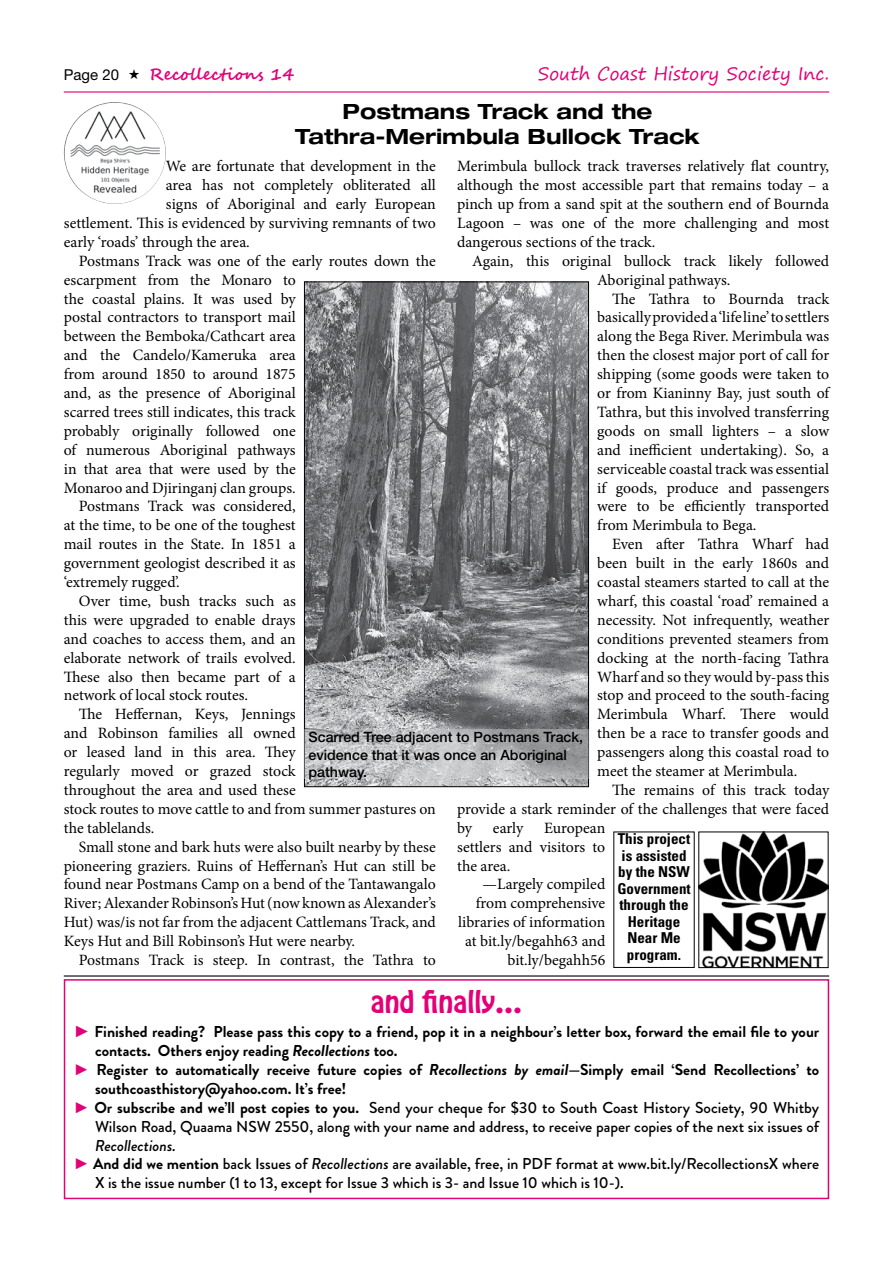
<style>
.page{position:relative;width:893px;height:1263px;background:#fff}
.page>*{position:absolute;margin:0;border:0;box-sizing:border-box;transform-origin:0 0}
.t1{font:27px "Hobo Std";color:#e20177}
.t2{font:700 expanded 21px/25.2px "Helvetica Neue";color:#000;text-align:center}
.t3{font:18px "Segoe Print";color:#e20177}
.t4{font:700 16.5px "Segoe Script";color:#e20177}
.t5{font:15.75px/18.9px "Minion Pro";letter-spacing:-.005em;color:#000;text-align:justify}
.t6{font:500 15.75px "Brandon Grotesque";color:#000}
.t7{font:700 15.75px "Brandon Grotesque";color:#000}
.t8{font:italic 500 15.75px "Brandon Grotesque";color:#000}
.t9{font:700 condensed 15px/16.5px "Univers";color:#000;text-align:center}
.t10{font:15px "Helvetica Neue";color:#000}
.t11{font:500 14.25px/17.1px "Helvetica Neue";color:#000}
.s1{font-family:"Franklin Gothic";font-weight:600;font-size:16.5px;color:#e20177}
.s2{font-style:italic}
.s3{font-family:"Franklin Gothic";font-weight:600;color:#e20177}
.s4{font-weight:700}
</style>
<div class="page">
<hr style="left:64px;top:91px;width:765px;height:2px;background:#e20177">
<hr style="left:64px;top:975px;width:765px;height:1px;background:#000">
<div style="left:64px;top:979px;width:765px;height:220px;border:2px solid #e20177"></div>
<img style="left:701px;top:834px;width:125px;height:132px">
<div style="left:699px;top:832px;width:129px;height:136px;border:1px solid #000"></div>
<img style="left:64px;top:102px;width:102px;height:102px">
<img style="left:306px;top:284px;width:281px;height:501px">
<div style="left:304px;top:282px;width:285px;height:505px;border:1px solid #000"></div>
<svg style="left:304px;top:729px;width:285px;height:50px;background:#b5b7b8"></svg>
<p class="t10" style="left:64px;top:65px;width:57px">Page 20</p>
<p class="t4" style="left:149px;top:60px;width:147px">Recollections 14</p>
<p class="t3" style="left:538px;top:57px;width:293px">South Coast History Society Inc.</p>
<h2 class="t2" style="left:295px;top:98px;width:406px">Postmans Track and the<br>Tathra-Merimbula Bullock Track</h2>
<p class="t5" style="left:166px;top:157px;width:271px">We are fortunate that development in the</p>
<p class="t5" style="left:166px;top:176px;width:271px">area has not completely obliterated all</p>
<p class="t5" style="left:166px;top:195px;width:271px">signs of Aboriginal and early European</p>
<p class="t5" style="left:64px;top:213px;width:374px">settlement. This is evidenced by surviving remnants of two</p>
<p class="t5" style="left:64px;top:232px;width:188px">early ‘roads’ through the area.</p>
<p class="t5" style="left:79px;top:251px;width:359px">Postmans Track was one of the early routes down the</p>
<p class="t5" style="left:64px;top:270px;width:233px">escarpment from the Monaro to</p>
<p class="t5" style="left:64px;top:289px;width:233px">the coastal plains. It was used by</p>
<p class="t5" style="left:64px;top:308px;width:233px">postal contractors to transport mail</p>
<p class="t5" style="left:64px;top:327px;width:233px">between the Bemboka/Cathcart area</p>
<p class="t5" style="left:64px;top:346px;width:233px">and the Candelo/Kameruka area</p>
<p class="t5" style="left:64px;top:365px;width:233px">from around 1850 to around 1875</p>
<p class="t5" style="left:64px;top:384px;width:233px">and, as the presence of Aboriginal</p>
<p class="t5" style="left:64px;top:402px;width:233px">scarred trees still indicates, this track</p>
<p class="t5" style="left:64px;top:421px;width:233px">probably originally followed one</p>
<p class="t5" style="left:64px;top:440px;width:233px">of numerous Aboriginal pathways</p>
<p class="t5" style="left:64px;top:459px;width:233px">in that area that were used by the</p>
<p class="t5" style="left:64px;top:478px;width:233px">Monaroo and Djiringanj clan groups.</p>
<p class="t5" style="left:79px;top:497px;width:219px">Postmans Track was considered,</p>
<p class="t5" style="left:64px;top:516px;width:233px">at the time, to be one of the toughest</p>
<p class="t5" style="left:64px;top:535px;width:233px">mail routes in the State. In 1851 a</p>
<p class="t5" style="left:64px;top:554px;width:233px">government geologist described it as</p>
<p class="t5" style="left:64px;top:573px;width:118px">‘extremely rugged’.</p>
<p class="t5" style="left:79px;top:591px;width:219px">Over time, bush tracks such as</p>
<p class="t5" style="left:64px;top:610px;width:233px">this were upgraded to enable drays</p>
<p class="t5" style="left:64px;top:629px;width:233px">and coaches to access them, and an</p>
<p class="t5" style="left:64px;top:648px;width:233px">elaborate network of trails evolved.</p>
<p class="t5" style="left:64px;top:667px;width:233px">These also then became part of a</p>
<p class="t5" style="left:64px;top:686px;width:186px">network of local stock routes.</p>
<p class="t5" style="left:79px;top:705px;width:219px">The Heffernan, Keys, Jennings</p>
<p class="t5" style="left:64px;top:724px;width:233px">and Robinson families all owned</p>
<p class="t5" style="left:64px;top:743px;width:233px">or leased land in this area. They</p>
<p class="t5" style="left:64px;top:762px;width:233px">regularly moved or grazed stock</p>
<p class="t5" style="left:64px;top:780px;width:233px">throughout the area and used these</p>
<p class="t5" style="left:64px;top:799px;width:374px">stock routes to move cattle to and from summer pastures on</p>
<p class="t5" style="left:64px;top:818px;width:92px">the tablelands.</p>
<p class="t5" style="left:79px;top:837px;width:359px">Small stone and bark huts were also built nearby by these</p>
<p class="t5" style="left:64px;top:856px;width:374px">pioneering graziers. Ruins of Heffernan’s Hut can still be</p>
<p class="t5" style="left:64px;top:875px;width:373px">found near Postmans Camp on a bend of the Tantawangalo</p>
<p class="t5" style="left:64px;top:894px;width:374px">River; Alexander Robinson’s Hut (now known as Alexander’s</p>
<p class="t5" style="left:64px;top:913px;width:374px">Hut) was/is not far from the adjacent Cattlemans Track, and</p>
<p class="t5" style="left:64px;top:932px;width:293px">Keys Hut and Bill Robinson’s Hut were nearby.</p>
<p class="t5" style="left:79px;top:951px;width:359px">Postmans Track is steep. In contrast, the Tathra to</p>
<p class="t5" style="left:457px;top:157px;width:374px">Merimbula bullock track traverses relatively flat country, although the most accessible part that remains today – a pinch up from a sand spit at the southern end of Bournda Lagoon – was one of the more challenging and most dangerous sections of the track.</p>
<p class="t5" style="left:597px;top:251px;width:233px;text-indent:-125px">Again, this original bullock track likely followed<br>Aboriginal pathways.</p>
<p class="t5" style="left:597px;top:289px;width:233px;text-indent:15px">The Tathra to Bournda track basically provided a ‘life line’ to settlers along the Bega River. Merimbula was then the closest major port of call for shipping (some goods were taken to or from Kianinny Bay, just south of Tathra, but this involved transferring goods on small lighters – a slow and inefficient undertaking). So, a serviceable coastal track was essential if goods, produce and passengers were to be efficiently transported from Merimbula to Bega.</p>
<p class="t5" style="left:597px;top:535px;width:233px;text-indent:15px">Even after Tathra Wharf had been built in the early 1860s and coastal steamers started to call at the wharf, this coastal ‘road’ remained a necessity. Not infrequently, weather conditions prevented steamers from docking at the north-facing Tathra Wharf and so they would by-pass this stop and proceed to the south-facing Merimbula Wharf. There would then be a race to transfer goods and passengers along this coastal road to meet the steamer at Merimbula.</p>
<p class="t5" style="left:457px;top:780px;width:374px;text-indent:155px">The remains of this track today provide a stark reminder of the challenges that were faced by</p>
<p class="t11" style="left:308px;top:729px;width:276px">Scarred Tree adjacent to Postmans Track, evidence that it was once an Aboriginal pathway.</p>
<p class="t5" style="left:493px;top:818px;width:32px">early</p>
<p class="t5" style="left:457px;top:818px;width:150px;text-indent:87px">European settlers and visitors to the area.</p>
<p class="t5" style="left:458px;top:875px;width:149px;text-align:right">—Largely compiled from comprehensive libraries of information at bit.ly/begahh63 and bit.ly/begahh56</p>
<p class="t9" style="left:617px;top:830px;width:75px">This project is assisted by the NSW<br>Government through the<br>Heritage<br>Near Me program.</p>
<h1 class="t1" style="left:371px;top:983px;width:153px">and finally…</h1>
<p class="t7" style="left:74px;top:1021px;width:747px"><span class="s1">►</span> Finished reading? Please pass this copy to a friend, pop it in a neighbour’s letter box, forward the email file to your</p>
<p class="t7" style="left:95px;top:1039px;width:304px">contacts. Others enjoy reading <span class="s2">Recollections</span> too.</p>
<p class="t7" style="left:74px;top:1058px;width:747px"><span class="s3">►</span> Register to automatically receive future copies of <span class="s2">Recollections by email</span>—Simply email ‘Send Recollections’ to</p>
<p class="t7" style="left:95px;top:1077px;width:253px">southcoasthistory@yahoo.com. It’s free!</p>
<p class="t6" style="left:74px;top:1096px;width:747px"><span class="s3">►</span> <span class="s4">Or subscribe and we’ll post copies to you.</span> Send your cheque for $30 to South Coast History Society, 90 Whitby</p>
<p class="t6" style="left:95px;top:1115px;width:726px">Wilson Road, Quaama NSW 2550, along with your name and address, to receive paper copies of the next six issues of</p>
<p class="t8" style="left:95px;top:1134px;width:82px">Recollections.</p>
<p class="t6" style="left:74px;top:1153px;width:747px"><span class="s3">►</span> <span class="s4">And did we mention</span> back Issues of <span class="s2">Recollections</span> are available, free, in PDF format at www.bit.ly/RecollectionsX where</p>
<p class="t6" style="left:95px;top:1172px;width:530px">X is the issue number (1 to 13, except for Issue 3 which is 3- and Issue 10 which is 10-).</p>
</div>
